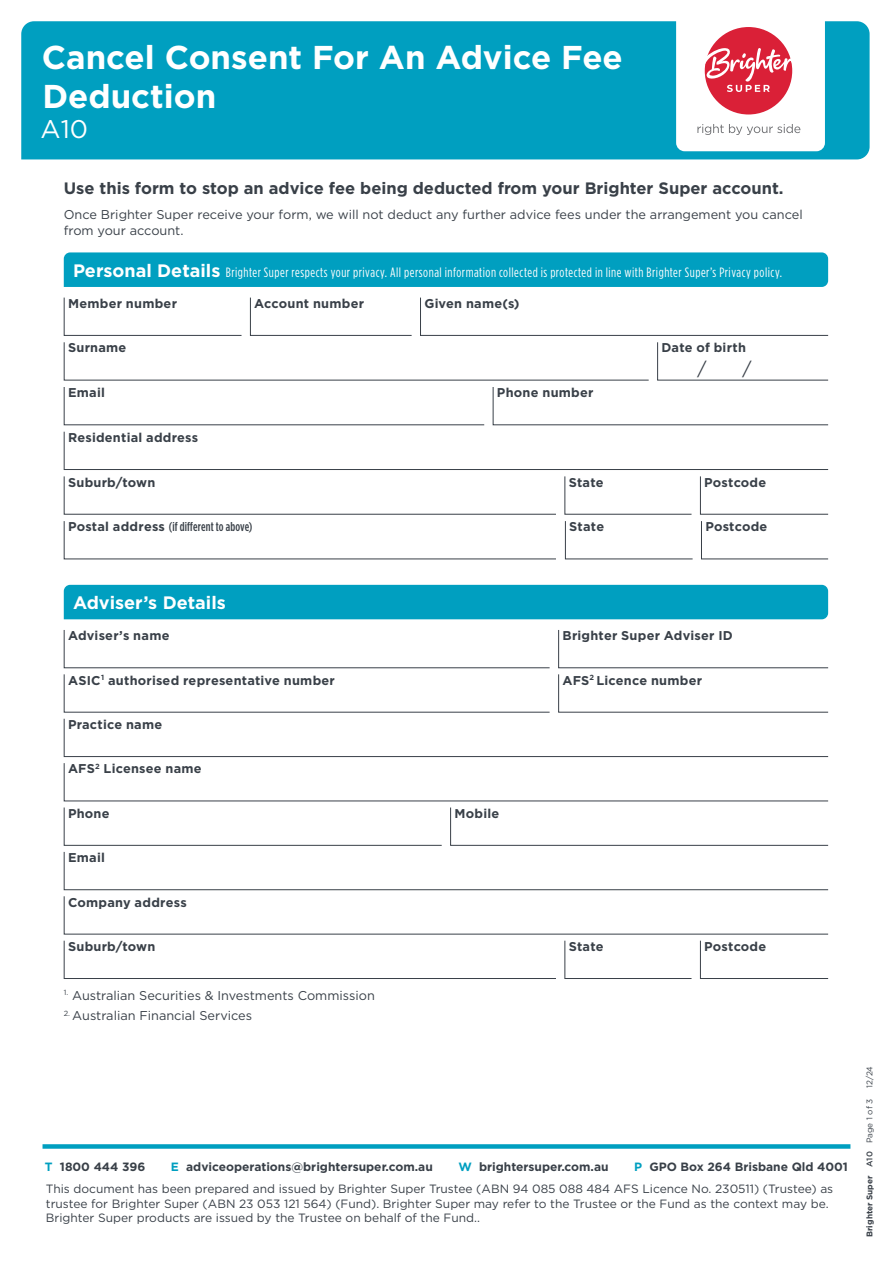
<style>
.page{position:relative;width:893px;height:1263px;background:#fff}
.page>*{position:absolute;margin:0;border:0;box-sizing:border-box;transform-origin:0 0}
.t1{font:700 33px/39.6px "Gotham";color:#fff}
.t2{font:25.5px "Gotham";color:#fff}
.t3{font:700 18px "Gotham";color:#fff}
.t4{font:18px "Gotham";color:#394048}
.t5{font:700 16.5px "Gotham";color:#394048}
.t6{font:13.5px "Gotham Condensed";letter-spacing:.04em;color:#fff}
.t7{font:700 12.75px "Gotham";letter-spacing:.02em;color:#394048}
.t8{font:12.75px/16.5px "Gotham";color:#394048}
.t9{font:500 12.75px "Gotham Condensed";letter-spacing:.01em;color:#394048}
.t10{font:12px/14.4px "Gotham";color:#394048}
.t11{font:700 12px "Gotham";color:#394048}
.t12{font:700 8.25px "Gotham";color:#394048}
.t13{font:8.25px "Gotham";color:#394048}
.s1{font-family:"Gotham";font-weight:700;font-size:18px}
.s2{font-family:"Gotham";font-weight:700}
.s3{color:#009fc0}
.s4{font-weight:500}
.s5{font-weight:400}
</style>
<div class="page">
<div style="left:43px;top:1144px;width:807px;height:5px;background:#009fc0"></div>
<div style="left:21px;top:21px;width:849px;height:138px;background:#009fc0"></div>
<div style="left:676px;top:7px;width:149px;height:144px;background:#fff;border-radius:9px"></div>
<div style="left:705px;top:27px;width:87px;height:87px;background:#da2037;border-radius:50%"></div>
<svg style="left:704px;top:47px;width:89px;height:45px"></svg>
<svg style="left:697px;top:124px;width:103px;height:11px"></svg>
<div style="left:64px;top:585px;width:764px;height:34px;background:#009fc0"></div>
<svg style="left:63px;top:630px;width:487px;height:38px"></svg>
<svg style="left:558px;top:630px;width:271px;height:38px"></svg>
<svg style="left:63px;top:674px;width:766px;height:305px"></svg>
<div style="left:64px;top:252px;width:764px;height:35px;background:#009fc0"></div>
<svg style="left:63px;top:476px;width:493px;height:84px"></svg>
<svg style="left:564px;top:476px;width:129px;height:84px"></svg>
<svg style="left:700px;top:476px;width:129px;height:84px"></svg>
<svg style="left:63px;top:297px;width:766px;height:173px"></svg>
<h1 class="t1" style="left:42px;top:37px;width:582px">Cancel Consent For An Advice Fee<br>Deduction</h1>
<h2 class="t2" style="left:41px;top:113px;width:49px">A10</h2>
<p class="t5" style="left:64px;top:177px;width:721px">Use this form to stop an advice fee being deducted from your Brighter Super account.</p>
<p class="t8" style="left:64px;top:206px;width:740px">Once Brighter Super receive your form, we will not deduct any further advice fees under the arrangement you cancel from your account.</p>
<p class="t6" style="left:73px;top:264px;width:711px"><span class="s1">Personal Details</span> Brighter Super respects your privacy. All personal information collected is protected in line with Brighter Super’s Privacy policy.</p>
<p class="t7" style="left:68px;top:295px;width:110px">Member number</p>
<p class="t7" style="left:424px;top:295px;width:97px">Given name(s)</p>
<p class="t7" style="left:254px;top:295px;width:111px">Account number</p>
<p class="t7" style="left:68px;top:339px;width:60px">Surname</p>
<p class="t7" style="left:68px;top:384px;width:38px">Email</p>
<p class="t7" style="left:497px;top:384px;width:98px">Phone number</p>
<p class="t7" style="left:661px;top:339px;width:86px">Date of birth</p>
<h3 class="t4" style="left:697px;top:357px;width:11px">/</h3>
<h3 class="t4" style="left:743px;top:357px;width:11px">/</h3>
<p class="t7" style="left:68px;top:429px;width:132px">Residential address</p>
<p class="t7" style="left:68px;top:474px;width:89px">Suburb/town</p>
<p class="t7" style="left:569px;top:474px;width:36px">State</p>
<p class="t7" style="left:704px;top:474px;width:64px">Postcode</p>
<p class="t9" style="left:68px;top:519px;width:186px"><span class="s2">Postal address</span> (if different to above)</p>
<p class="t7" style="left:569px;top:518px;width:36px">State</p>
<p class="t7" style="left:705px;top:518px;width:64px">Postcode</p>
<h3 class="t3" style="left:73px;top:591px;width:154px">Adviser’s Details</h3>
<p class="t7" style="left:68px;top:627px;width:103px">Adviser’s name</p>
<p class="t7" style="left:68px;top:672px;width:268px">ASIC<sup>1</sup> authorised representative number</p>
<p class="t7" style="left:68px;top:716px;width:96px">Practice name</p>
<p class="t7" style="left:68px;top:760px;width:135px">AFS<sup>2</sup> Licensee name</p>
<p class="t7" style="left:68px;top:805px;width:43px">Phone</p>
<p class="t7" style="left:454px;top:805px;width:46px">Mobile</p>
<p class="t7" style="left:68px;top:849px;width:38px">Email</p>
<p class="t7" style="left:68px;top:893px;width:120px">Company address</p>
<p class="t7" style="left:68px;top:938px;width:89px">Suburb/town</p>
<p class="t8" style="left:64px;top:987px;width:313px"><sup>1.</sup> Australian Securities &amp; Investments Commission</p>
<p class="t8" style="left:64px;top:1007px;width:190px"><sup>2.</sup> Australian Financial Services</p>
<p class="t7" style="left:562px;top:627px;width:172px">Brighter Super Adviser ID</p>
<p class="t7" style="left:562px;top:672px;width:141px">AFS<sup>2</sup> Licence number</p>
<p class="t7" style="left:569px;top:938px;width:36px">State</p>
<p class="t7" style="left:704px;top:938px;width:64px">Postcode</p>
<p class="t11" style="left:45px;top:1159px;width:102px"><span class="s3">T</span> 1800 444 396</p>
<p class="t11" style="left:171px;top:1159px;width:263px"><span class="s3">E</span> adviceoperations@brightersuper.com.au</p>
<p class="t11" style="left:458px;top:1159px;width:152px"><span class="s3">W</span> brightersuper.com.au</p>
<p class="t11" style="left:634px;top:1159px;width:215px"><span class="s3">P</span> GPO Box 264 Brisbane Qld 4001</p>
<p class="t10" style="left:46px;top:1181px;width:789px">This document has been prepared and issued by Brighter Super Trustee (ABN 94 085 088 484 AFS Licence No. 230511) (Trustee) as trustee for Brighter Super (ABN 23 053 121 564) (Fund). Brighter Super may refer to the Trustee or the Fund as the context may be.<br>Brighter Super products are issued by the Trustee on behalf of the Fund..</p>
<p class="t13" style="left:864px;top:1088px;width:24px;rotate:-90deg">12/24</p>
<p class="t12" style="left:864px;top:1237px;width:139px;rotate:-90deg">Brighter Super <span class="s4">A10</span> <span class="s5">Page 1 of 3</span></p>
</div>
